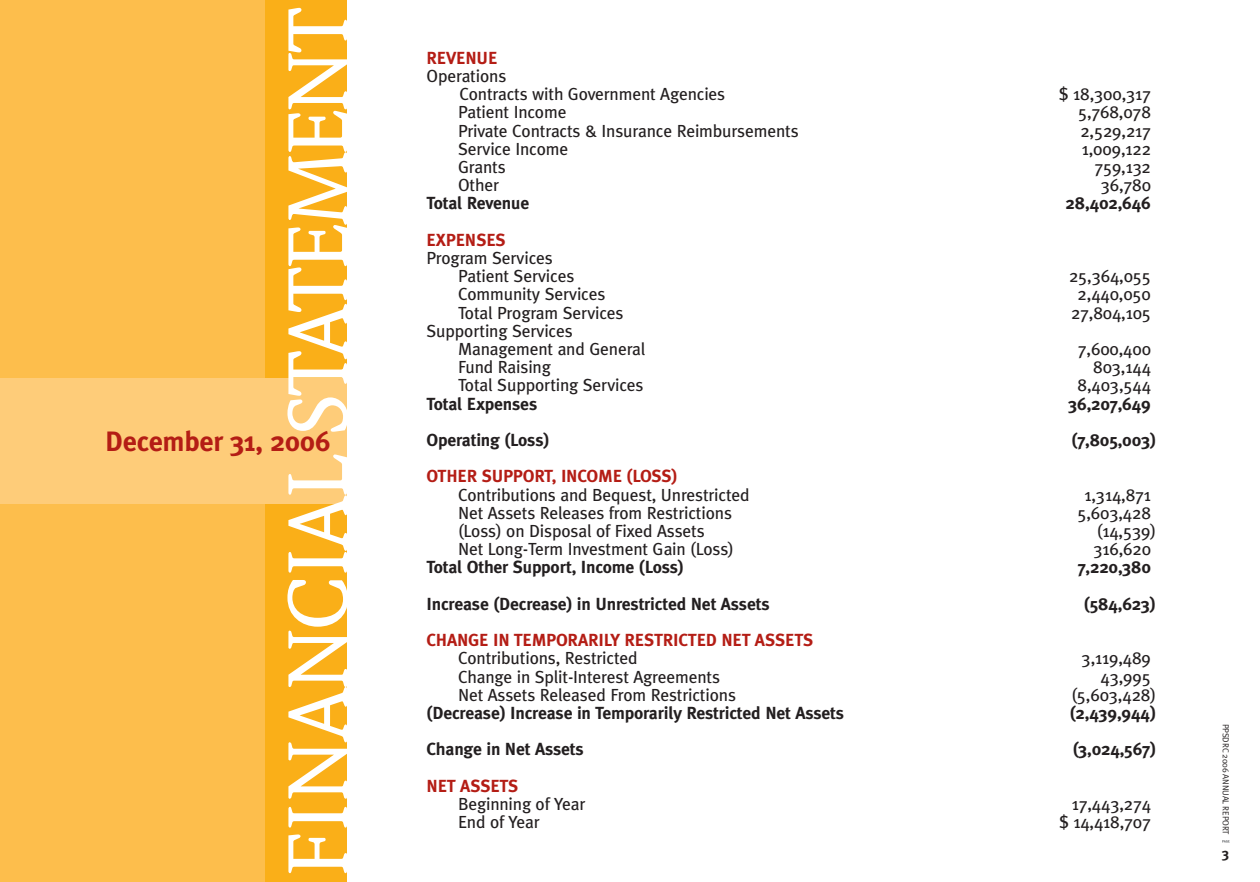
<style>
.page{position:relative;width:1260px;height:882px;background:#fff}
.page>*{position:absolute;margin:0;border:0;box-sizing:border-box;transform-origin:0 0}
.t1{font:500 82.25px "Weidemann";letter-spacing:-.015em;color:#fff}
.t2{font:700 28px "Meta Plus";letter-spacing:-.01em;color:#b41d15}
.t3{font:17.5px/18.2px "Meta Plus";letter-spacing:-.01em;color:#231f20}
.t4{font:700 17.5px "Meta Plus";letter-spacing:-.01em;color:#231f20}
.t5{font:700 17.5px "Meta Plus";letter-spacing:-.01em;color:#b41d15}
.t6{font:700 14px "Meta Plus";color:#231f20}
.t7{font:8.75px "Meta Plus";letter-spacing:-.025em;color:#231f20}
</style>
<div class="page">
<div style="left:0;top:0;width:346px;height:882px;background:#faaf18"></div>
<div style="left:0;top:0;width:265px;height:882px;background:#fdbe4c"></div>
<div style="left:0;top:378px;width:346px;height:126px;background:#fecc79"></div>
<svg style="left:1222px;top:840px;width:8px;height:3px"></svg>
<h1 class="t1" style="left:288px;top:875px;width:870px;rotate:-90deg">FINANCIAL STATEMENT</h1>
<h2 class="t2" style="left:105px;top:430px;width:227px">December 31, 2006</h2>
<p class="t5" style="left:427px;top:51px;width:72px">REVENUE</p>
<p class="t3" style="left:459px;top:68px;width:267px;text-indent:-33px">Operations<br>Contracts with Government Agencies</p>
<p class="t3" style="left:1059px;top:86px;width:94px">$ 18,300,317</p>
<p class="t3" style="left:458px;top:104px;width:110px">Patient Income</p>
<p class="t3" style="left:1078px;top:104px;width:75px">5,768,078</p>
<p class="t3" style="left:458px;top:123px;width:342px">Private Contracts &amp; Insurance Reimbursements</p>
<p class="t3" style="left:1080px;top:123px;width:72px">2,529,217</p>
<p class="t3" style="left:458px;top:141px;width:112px">Service Income</p>
<p class="t3" style="left:1082px;top:141px;width:71px">1,009,122</p>
<p class="t3" style="left:458px;top:159px;width:49px">Grants</p>
<p class="t3" style="left:1094px;top:159px;width:58px">759,132</p>
<p class="t3" style="left:458px;top:177px;width:42px">Other</p>
<p class="t3" style="left:1101px;top:177px;width:52px">36,780</p>
<p class="t4" style="left:427px;top:196px;width:104px">Total Revenue</p>
<p class="t4" style="left:1066px;top:196px;width:87px">28,402,646</p>
<p class="t5" style="left:427px;top:233px;width:81px">EXPENSES</p>
<p class="t3" style="left:458px;top:250px;width:118px;text-indent:-32px">Program Services<br>Patient Services</p>
<p class="t3" style="left:1069px;top:268px;width:84px">25,364,055</p>
<p class="t3" style="left:458px;top:286px;width:149px">Community Services</p>
<p class="t3" style="left:1078px;top:286px;width:75px">2,440,050</p>
<p class="t3" style="left:458px;top:305px;width:167px">Total Program Services</p>
<p class="t3" style="left:1071px;top:305px;width:82px">27,804,105</p>
<p class="t3" style="left:458px;top:323px;width:189px;text-indent:-32px">Supporting Services<br>Management and General</p>
<p class="t3" style="left:1078px;top:341px;width:75px">7,600,400</p>
<p class="t3" style="left:458px;top:359px;width:94px">Fund Raising</p>
<p class="t3" style="left:1093px;top:359px;width:59px">803,144</p>
<p class="t3" style="left:458px;top:377px;width:187px">Total Supporting Services</p>
<p class="t3" style="left:1078px;top:377px;width:75px">8,403,544</p>
<p class="t4" style="left:427px;top:397px;width:112px">Total Expenses</p>
<p class="t4" style="left:1068px;top:397px;width:84px">36,207,649</p>
<p class="t4" style="left:427px;top:433px;width:124px">Operating (Loss)</p>
<p class="t4" style="left:1071px;top:433px;width:86px">(7,805,003)</p>
<p class="t5" style="left:427px;top:469px;width:253px">OTHER SUPPORT, INCOME (LOSS)</p>
<p class="t3" style="left:458px;top:487px;width:293px">Contributions and Bequest, Unrestricted</p>
<p class="t3" style="left:1085px;top:487px;width:68px">1,314,871</p>
<p class="t3" style="left:458px;top:505px;width:275px">Net Assets Releases from Restrictions</p>
<p class="t3" style="left:1077px;top:505px;width:75px">5,603,428</p>
<p class="t3" style="left:458px;top:523px;width:248px">(Loss) on Disposal of Fixed Assets</p>
<p class="t3" style="left:1097px;top:523px;width:61px">(14,539)</p>
<p class="t3" style="left:458px;top:541px;width:277px">Net Long-Term Investment Gain (Loss)</p>
<p class="t3" style="left:1093px;top:541px;width:59px">316,620</p>
<p class="t4" style="left:427px;top:560px;width:259px">Total Other Support, Income (Loss)</p>
<p class="t4" style="left:1078px;top:560px;width:75px">7,220,380</p>
<p class="t4" style="left:427px;top:597px;width:345px">Increase (Decrease) in Unrestricted Net Assets</p>
<p class="t4" style="left:1084px;top:597px;width:74px">(584,623)</p>
<p class="t5" style="left:427px;top:633px;width:388px">CHANGE IN TEMPORARILY RESTRICTED NET ASSETS</p>
<p class="t3" style="left:458px;top:650px;width:181px">Contributions, Restricted</p>
<p class="t3" style="left:1082px;top:650px;width:71px">3,119,489</p>
<p class="t3" style="left:458px;top:669px;width:263px">Change in Split-Interest Agreements</p>
<p class="t3" style="left:1101px;top:669px;width:52px">43,995</p>
<p class="t3" style="left:458px;top:687px;width:279px">Net Assets Released From Restrictions</p>
<p class="t3" style="left:1071px;top:687px;width:86px">(5,603,428)</p>
<p class="t4" style="left:427px;top:706px;width:419px">(Decrease) Increase in Temporarily Restricted Net Assets</p>
<p class="t4" style="left:1070px;top:706px;width:88px">(2,439,944)</p>
<p class="t4" style="left:427px;top:742px;width:159px">Change in Net Assets</p>
<p class="t4" style="left:1073px;top:742px;width:85px">(3,024,567)</p>
<p class="t5" style="left:427px;top:779px;width:93px">NET ASSETS</p>
<p class="t3" style="left:458px;top:796px;width:129px">Beginning of Year</p>
<p class="t3" style="left:1072px;top:796px;width:81px">17,443,274</p>
<p class="t3" style="left:458px;top:814px;width:83px">End of Year</p>
<p class="t3" style="left:1059px;top:814px;width:94px">$ 14,418,707</p>
<p class="t7" style="left:1229px;top:724px;width:112px;rotate:90deg">PPSDRC 2006 ANNUAL REPORT</p>
<p class="t6" style="left:1222px;top:848px;width:9px">3</p>
</div>
